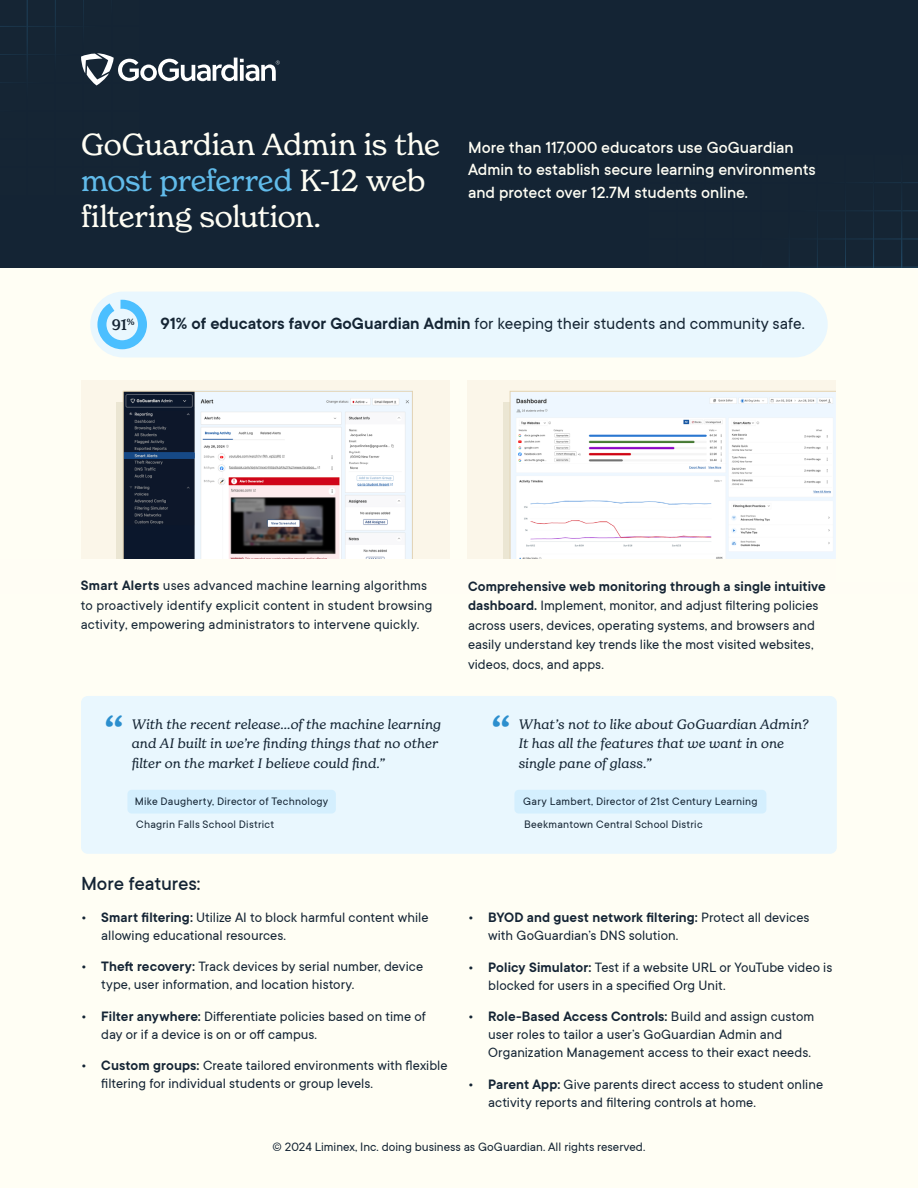
<style>
.page{position:relative;width:918px;height:1188px;background:#fffef4}
.page>*{position:absolute;margin:0;border:0;box-sizing:border-box;transform-origin:0 0}
.t1{font:48px "New Spirit";color:#2c8fce}
.t2{font:30px/36px "New Spirit";letter-spacing:-.01em;color:#fffef4}
.t3{font:500 21px "TT Commons";letter-spacing:-.005em;color:#142434}
.t4{font:500 18px/22.5px "TT Commons";color:#fffef4}
.t5{font:18px "TT Commons";color:#152534}
.t6{font:15px/18px "TT Commons";color:#142434}
.t7{font:15px/19.5px "TT Commons";letter-spacing:.005em;color:#152534}
.t8{font:500 15px "New Spirit";color:#152534}
.t9{font:italic 13.5px/19.5px "New Spirit";letter-spacing:.01em;color:#152534}
.t10{font:13.5px "TT Commons";color:#152534}
.t11{font:12px/23.2px "TT Commons";letter-spacing:.02em;color:#152534}
.t12{font:500 8.7px "New Spirit";color:#152534}
.s1{color:#61bbea}
.s2{font-weight:600}
</style>
<div class="page">
<div style="left:0;top:0;width:918px;height:269px;background:#142434"></div>
<img style="left:903px;top:182px;width:15px;height:1px">
<img style="left:902px;top:238px;width:16px;height:1px">
<img style="left:902px;top:210px;width:16px;height:1px">
<img style="left:902px;top:267px;width:16px;height:1px">
<img style="left:676px;top:182px;width:226px;height:87px">
<img style="left:0;top:54px;width:27px;height:1px">
<img style="left:0;top:26px;width:27px;height:1px">
<img style="left:27px;top:0;width:70px;height:86px">
<div style="left:81px;top:380px;width:369px;height:180px;background:#fbf6e9"></div>
<div style="left:468px;top:380px;width:369px;height:180px;background:#fbf6e9"></div>
<svg style="left:122px;top:391px;width:291px;height:169px;background:#a7a7ad"></svg>
<svg style="left:509px;top:391px;width:328px;height:169px;background:#f5f6f8"></svg>
<div style="left:81px;top:696px;width:756px;height:158px;background:#e9f7fe;border-radius:7px"></div>
<svg style="left:81px;top:53px;width:199px;height:32px"></svg>
<div style="left:127px;top:790px;width:209px;height:24px;background:#cfeeff;border-radius:4px"></div>
<div style="left:514px;top:790px;width:252px;height:24px;background:#cfeeff;border-radius:4px"></div>
<div style="left:90px;top:292px;width:738px;height:65px;background:#e9f7fe;border-radius:33px"></div>
<div style="left:97px;top:300px;width:50px;height:49px;border:9px solid #4bbfff;border-radius:50%"></div>
<svg style="left:106px;top:300px;width:14px;height:20px"></svg>
<h2 class="t2" style="left:81px;top:126px;width:361px">GoGuardian Admin is the <span class="s1">most preferred</span> K-12 web filtering solution.</h2>
<p class="t4" style="left:468px;top:136px;width:349px">More than 117,000 educators use GoGuardian<br>Admin to establish secure learning environments and protect over 12.7M students online.</p>
<p class="t8" style="left:112px;top:316px;width:17px">91</p>
<p class="t5" style="left:161px;top:314px;width:646px"><span class="s2">91% of educators favor GoGuardian Admin</span> for keeping their students and community safe.</p>
<p class="t12" style="left:127px;top:317px;width:9px">%</p>
<p class="t7" style="left:81px;top:576px;width:353px"><span class="s2">Smart Alerts</span> uses advanced machine learning algorithms to proactively identify explicit content in student browsing activity, empowering administrators to intervene quickly.</p>
<p class="t7" style="left:468px;top:577px;width:359px"><span class="s2">Comprehensive web monitoring through a single intuitive dashboard.</span> Implement, monitor, and adjust filtering policies across users, devices, operating systems, and browsers and easily understand key trends like the most visited websites, videos, docs, and apps.</p>
<h1 class="t1" style="left:104px;top:703px;width:22px">“</h1>
<p class="t9" style="left:132px;top:714px;width:311px">With the recent release...of the machine learning and AI built in we’re finding things that no other filter on the market I believe could find.”</p>
<p class="t11" style="left:135px;top:790px;width:195px">Mike Daugherty, Director of Technology<br>Chagrin Falls School District</p>
<h3 class="t3" style="left:81px;top:872px;width:121px">More features:</h3>
<p class="t6" style="left:101px;top:908px;width:329px;text-indent:-20px"><span class="s2">• Smart filtering:</span> Utilize AI to block harmful content while allowing educational resources.</p>
<p class="t6" style="left:101px;top:958px;width:323px;text-indent:-20px"><span class="s2">• Theft recovery:</span> Track devices by serial number, device type, user information, and location history.</p>
<p class="t6" style="left:101px;top:1007px;width:326px;text-indent:-20px"><span class="s2">• Filter anywhere:</span> Differentiate policies based on time of day or if a device is on or off campus.</p>
<p class="t6" style="left:101px;top:1057px;width:348px;text-indent:-20px"><span class="s2">• Custom groups:</span> Create tailored environments with flexible filtering for individual students or group levels.</p>
<h1 class="t1" style="left:491px;top:703px;width:22px">“</h1>
<p class="t9" style="left:519px;top:714px;width:291px">What’s not to like about GoGuardian Admin?<br>It has all the features that we want in one single pane of glass.”</p>
<p class="t11" style="left:523px;top:790px;width:236px">Gary Lambert, Director of 21st Century Learning<br>Beekmantown Central School Distric</p>
<p class="t6" style="left:488px;top:909px;width:323px;text-indent:-20px"><span class="s2">• BYOD and guest network filtering:</span> Protect all devices with GoGuardian’s DNS solution.</p>
<p class="t6" style="left:488px;top:958px;width:346px;text-indent:-20px"><span class="s2">• Policy Simulator:</span> Test if a website URL or YouTube video is blocked for users in a specified Org Unit.</p>
<p class="t6" style="left:488px;top:1008px;width:328px;text-indent:-20px"><span class="s2">• Role-Based Access Controls:</span> Build and assign custom user roles to tailor a user’s GoGuardian Admin and<br>Organization Management access to their exact needs.</p>
<p class="t6" style="left:488px;top:1075px;width:336px;text-indent:-20px"><span class="s2">• Parent App:</span> Give parents direct access to student online activity reports and filtering controls at home.</p>
<p class="t10" style="left:273px;top:1139px;width:374px">© 2024 Liminex, Inc. doing business as GoGuardian. All rights reserved.</p>
</div>
